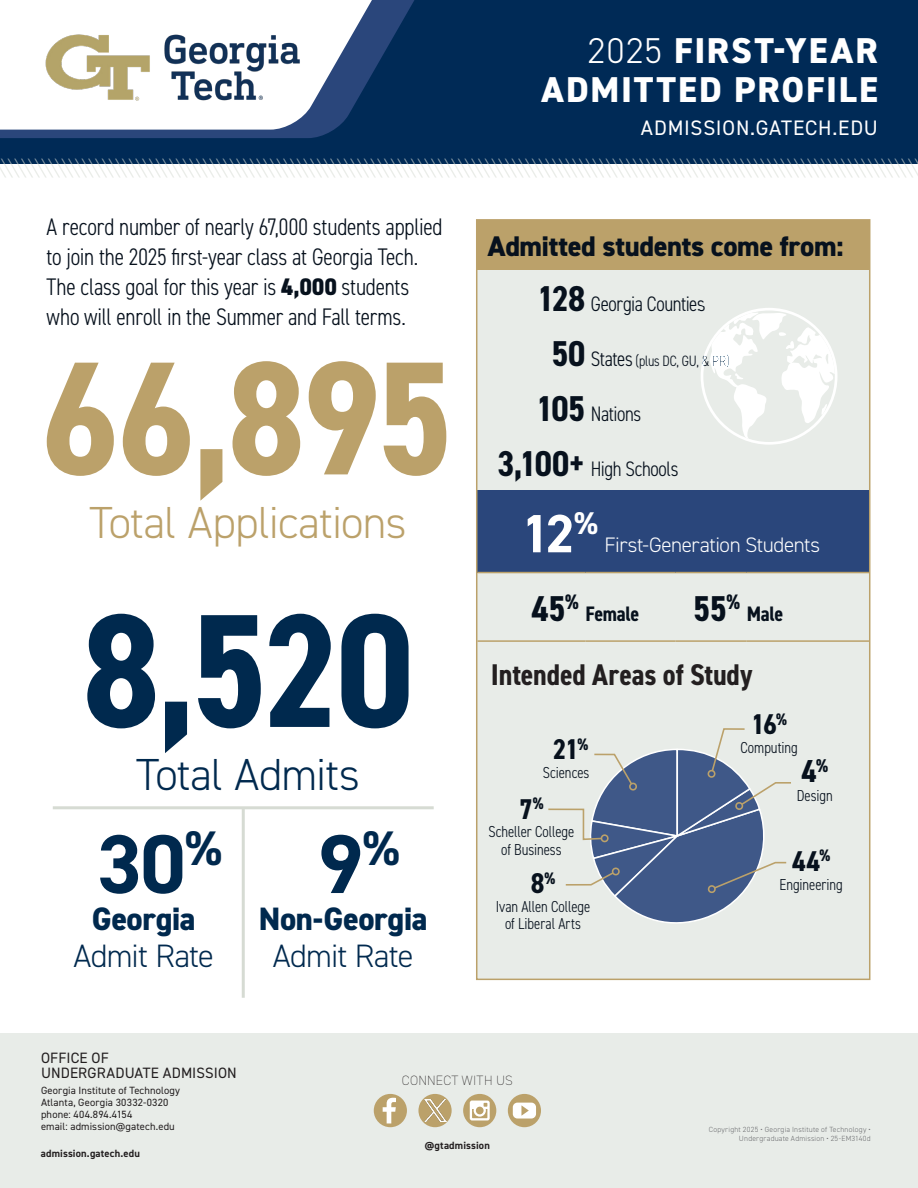
<style>
.page{position:relative;width:918px;height:1188px;background:#fff}
.page>*{position:absolute;margin:0;border:0;box-sizing:border-box;transform-origin:0 0}
.t1{font:700 condensed 162px "DIN2014";color:#bba16a}
.t2{font:700 condensed 162px "DIN2014";color:#00294e}
.t3{font:700 83.4px "DIN2014";color:#00294e}
.t4{font:700 54px "DIN2014";color:#fff}
.t5{font:700 48.6px "DIN2014";color:#00294e}
.t6{font:300 45px "DIN2014";letter-spacing:-.02em;color:#bba16a}
.t7{font:300 45px "DIN2014";letter-spacing:-.02em;color:#00294e}
.t8{font:800 36px/39px "DIN2014";letter-spacing:.055em;color:#fff;text-align:right}
.t9{font:700 condensed 36px "DIN2014";letter-spacing:-.02em;color:#07111d}
.t10{font:800 32.4px "DIN2014";letter-spacing:-.015em;color:#00294e}
.t11{font:300 32.4px "DIN2014";letter-spacing:-.025em;color:#00294e}
.t12{font:700 condensed 31.8px "DIN2014";color:#07111d}
.t13{font:700 condensed 30px "DIN2014";letter-spacing:-.005em;color:#231f20}
.t14{font:700 condensed 28.65px "DIN2014";color:#07111d}
.t15{font:800 28.5px "DIN2014";letter-spacing:-.01em;color:#07111d}
.t16{font:300 condensed 24px/30px "DIN2014";letter-spacing:-.01em;color:#07111d}
.t17{font:300 condensed 21px "DIN2014";letter-spacing:-.02em;color:#07111d}
.t18{font:300 21px "DIN2014";letter-spacing:-.02em;color:#fff}
.t19{font:21px "DIN2014";letter-spacing:.035em;color:#fff}
.t20{font:700 condensed 21px "DIN2014";letter-spacing:-.015em;color:#07111d}
.t21{font:300 condensed 15.9px/17.5px "DIN2014";color:#07111d;text-align:center}
.t22{font:15px/15px "DIN2014";letter-spacing:.01em;color:#231f20}
.t23{font:300 condensed 15px "DIN2014";letter-spacing:-.01em;color:#07111d}
.Contact_Info_-_Name{font:200 13.5px "DIN2014";letter-spacing:.015em;color:#231f20}
.t24{font:10.5px "DIN2014";letter-spacing:.015em;color:#231f20}
.Contact_Info_-_Name-2{font:700 10.5px "DIN2014";letter-spacing:.015em;color:#231f20}
.t25{font:300 7.5px/9px "DIN2014";letter-spacing:.03em;color:#6c6d70;text-align:right}
.s1{font-weight:800}
.s2{font-weight:300}
.s3{font-size:21px}
</style>
<div class="page">
<div style="left:0;top:1034px;width:918px;height:154px;background:#e8ece8"></div>
<div style="left:0;top:0;width:918px;height:164px;background:#002a56"></div>
<svg style="left:0;top:0;width:414px;height:138px"></svg>
<svg style="left:0;top:0;width:379px;height:130px;background:#b9c2d2"></svg>
<img style="left:25px;top:15px;width:293px;height:104px">
<svg style="left:0;top:159px;width:918px;height:19px"></svg>
<div style="left:374px;top:1094px;width:33px;height:33px;background:#bba16a;border-radius:50%"></div>
<svg style="left:383px;top:1097px;width:13px;height:26px"></svg>
<div style="left:418px;top:1094px;width:34px;height:33px;background:#bba16a;border-radius:50%"></div>
<img style="left:424px;top:1099px;width:22px;height:23px">
<svg style="left:463px;top:1094px;width:33px;height:33px"></svg>
<svg style="left:470px;top:1101px;width:20px;height:19px"></svg>
<div style="left:508px;top:1094px;width:33px;height:33px;background:#bba16a;border-radius:50%"></div>
<svg style="left:513px;top:1103px;width:23px;height:16px"></svg>
<div style="left:477px;top:220px;width:393px;height:759px;background:#e8ece8"></div>
<div style="left:477px;top:221px;width:392px;height:49px;background:#bba16a"></div>
<div style="left:477px;top:490px;width:392px;height:83px;background:#2a467b"></div>
<hr style="left:477px;top:640px;width:108px;height:2px;background:#bba16a">
<hr style="left:585px;top:640px;width:91px;height:2px;background:#bba16a">
<hr style="left:676px;top:640px;width:71px;height:2px;background:#bba16a">
<hr style="left:747px;top:640px;width:122px;height:2px;background:#bba16a">
<hr style="left:477px;top:572px;width:108px;height:1px;background:#bba16a">
<hr style="left:585px;top:572px;width:91px;height:1px;background:#bba16a">
<hr style="left:676px;top:572px;width:71px;height:1px;background:#bba16a">
<hr style="left:747px;top:572px;width:122px;height:1px;background:#bba16a">
<div style="left:476px;top:219px;width:394px;height:761px;border:2px solid #bba16a"></div>
<svg style="left:548px;top:728px;width:243px;height:196px"></svg>
<svg style="left:709px;top:312px;width:125px;height:129px"></svg>
<div style="left:701px;top:308px;width:137px;height:137px;border:3px solid #fff;border-radius:50%"></div>
<hr style="left:53px;top:806px;width:381px;height:3px;background:#d6dbd3">
<hr style="left:242px;top:808px;width:3px;height:190px;background:#d6dbd3">
<p class="t16" style="left:47px;top:212px;width:398px">A record number of nearly 67,000 students applied to join the 2025 first-year class at Georgia Tech.<br>The class goal for this year is <span class="s1">4,000</span> students who will enroll in the Summer and Fall terms.</p>
<p class="t1" style="left:43px;top:311px;width:413px">66,895</p>
<p class="t6" style="left:90px;top:495px;width:319px">Total Applications</p>
<p class="t2" style="left:82px;top:563px;width:333px">8,520</p>
<p class="t7" style="left:136px;top:747px;width:225px">Total Admits</p>
<p class="t5" style="left:185px;top:816px;width:38px">%</p>
<p class="t3" style="left:97px;top:809px;width:90px">30</p>
<p class="t10" style="left:92px;top:897px;width:105px">Georgia</p>
<p class="t11" style="left:73px;top:936px;width:142px">Admit Rate</p>
<p class="t3" style="left:318px;top:809px;width:83px">9<sup>%</sup></p>
<p class="t10" style="left:259px;top:897px;width:170px">Non-Georgia</p>
<p class="t11" style="left:273px;top:936px;width:142px">Admit Rate</p>
<p class="t8" style="left:541px;top:31px;width:338px"><span class="s2">2025</span> FIRST-YEAR<br>ADMITTED PROFILE</p>
<p class="t19" style="left:641px;top:115px;width:239px">ADMISSION.GATECH.EDU</p>
<p class="t15" style="left:488px;top:228px;width:357px">Admitted students come from:</p>
<p class="t9" style="left:537px;top:275px;width:50px">128</p>
<p class="t17" style="left:591px;top:291px;width:115px">Georgia Counties</p>
<p class="t9" style="left:552px;top:330px;width:35px">50</p>
<p class="t23" style="left:591px;top:352px;width:141px"><span class="s3">States</span> (plus DC, GU, &amp; PR)</p>
<p class="t9" style="left:536px;top:385px;width:51px">105</p>
<p class="t17" style="left:591px;top:401px;width:52px">Nations</p>
<p class="t9" style="left:497px;top:440px;width:90px">3,100+</p>
<p class="t17" style="left:591px;top:456px;width:89px">High Schools</p>
<p class="t4" style="left:521px;top:498px;width:78px">12<sup>%</sup></p>
<p class="t18" style="left:604px;top:532px;width:217px">First-Generation Students</p>
<p class="t9" style="left:532px;top:584px;width:49px">45<sup>%</sup></p>
<p class="t20" style="left:585px;top:600px;width:55px">Female</p>
<p class="t9" style="left:693px;top:584px;width:48px">55<sup>%</sup></p>
<p class="t20" style="left:747px;top:600px;width:38px">Male</p>
<p class="t13" style="left:491px;top:654px;width:263px">Intended Areas of Study</p>
<p class="t14" style="left:553px;top:730px;width:37px">21<sup>%</sup></p>
<p class="t21" style="left:543px;top:764px;width:48px">Sciences</p>
<p class="t14" style="left:519px;top:790px;width:26px">7<sup>%</sup></p>
<p class="t21" style="left:488px;top:823px;width:88px">Scheller College of Business</p>
<p class="t14" style="left:531px;top:864px;width:26px">8<sup>%</sup></p>
<p class="t21" style="left:496px;top:898px;width:96px">Ivan Allen College of Liberal Arts</p>
<p class="t14" style="left:751px;top:705px;width:37px">16<sup>%</sup></p>
<p class="t21" style="left:740px;top:739px;width:59px">Computing</p>
<p class="t12" style="left:801px;top:750px;width:28px">4<sup>%</sup></p>
<p class="t21" style="left:797px;top:787px;width:37px">Design</p>
<p class="t14" style="left:792px;top:842px;width:40px">44<sup>%</sup></p>
<p class="t21" style="left:780px;top:875px;width:65px">Engineering</p>
<p class="t22" style="left:41px;top:1050px;width:197px">OFFICE OF<br>UNDERGRADUATE ADMISSION</p>
<p class="t24" style="left:41px;top:1084px;width:141px">Georgia Institute of Technology</p>
<p class="t24" style="left:41px;top:1096px;width:129px">Atlanta, Georgia 30332-0320</p>
<p class="t24" style="left:41px;top:1108px;width:93px">phone: 404.894.4154</p>
<p class="t24" style="left:41px;top:1120px;width:135px">email: admission@gatech.edu</p>
<p class="Contact_Info_-_Name-2" style="left:41px;top:1146px;width:101px">admission.gatech.edu</p>
<p class="Contact_Info_-_Name" style="left:402px;top:1072px;width:112px">CONNECT WITH US</p>
<p class="Contact_Info_-_Name-2" style="left:425px;top:1138px;width:67px">@gtadmission</p>
<p class="t25" style="left:709px;top:1125px;width:163px">Copyright 2025 • Georgia Institute of Technology •<br>Undergraduate Admission • 25-EM3140d</p>
</div>
